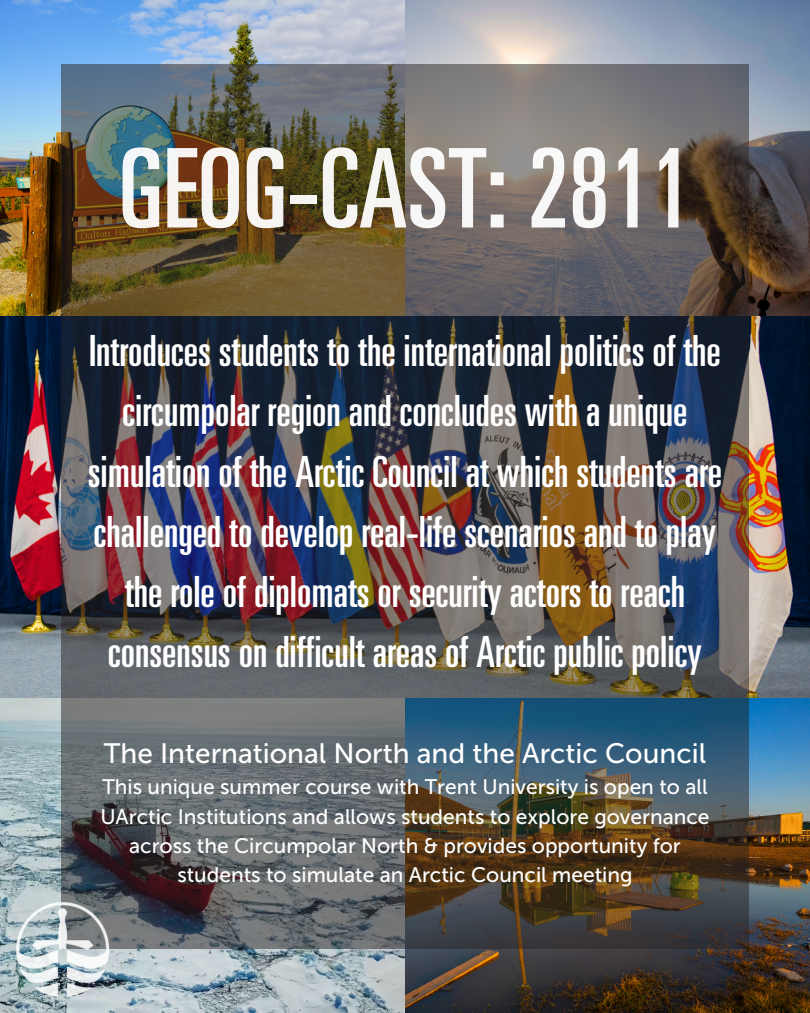
<style>
.page{position:relative;width:810px;height:1013px;background:#fff}
.page>*{position:absolute;margin:0;border:0;box-sizing:border-box;transform-origin:0 0}
.t1{font:ultra-condensed 110px "Univers LT Std";color:#fff}
.t2{font:ultra-condensed 43px/60px "Univers LT Std";color:#fff;text-align:center}
.t3{font:28px "Museo Sans 500";color:#fff}
.t4{font:21px/29.2px "Museo Sans 500";color:#fff;text-align:center}
</style>
<div class="page">
<img style="left:0;top:315px;width:810px;height:383px">
<img style="left:0;top:698px;width:810px;height:314px">
<img style="left:405px;top:0;width:405px;height:315px">
<img style="left:0;top:0;width:405px;height:315px">
<img style="left:61px;top:64px;width:688px;height:884px">
<img style="left:15px;top:901px;width:96px;height:96px">
<h1 class="t1" style="left:118px;top:148px;width:575px">GEOG-CAST: 2811</h1>
<p class="t2" style="left:88px;top:327px;width:636px">Introduces students to the international politics of the circumpolar region and concludes with a unique simulation of the Arctic Council at which students are challenged to develop real-life scenarios and to play the role of diplomats or security actors to reach consensus on difficult areas of Arctic public policy</p>
<p class="t3" style="left:104px;top:736px;width:604px">The International North and the Arctic Council</p>
<p class="t4" style="left:100px;top:772px;width:611px">This unique summer course with Trent University is open to all UArctic Institutions and allows students to explore governance across the Circumpolar North &amp; provides opportunity for students to simulate an Arctic Council meeting</p>
</div>
